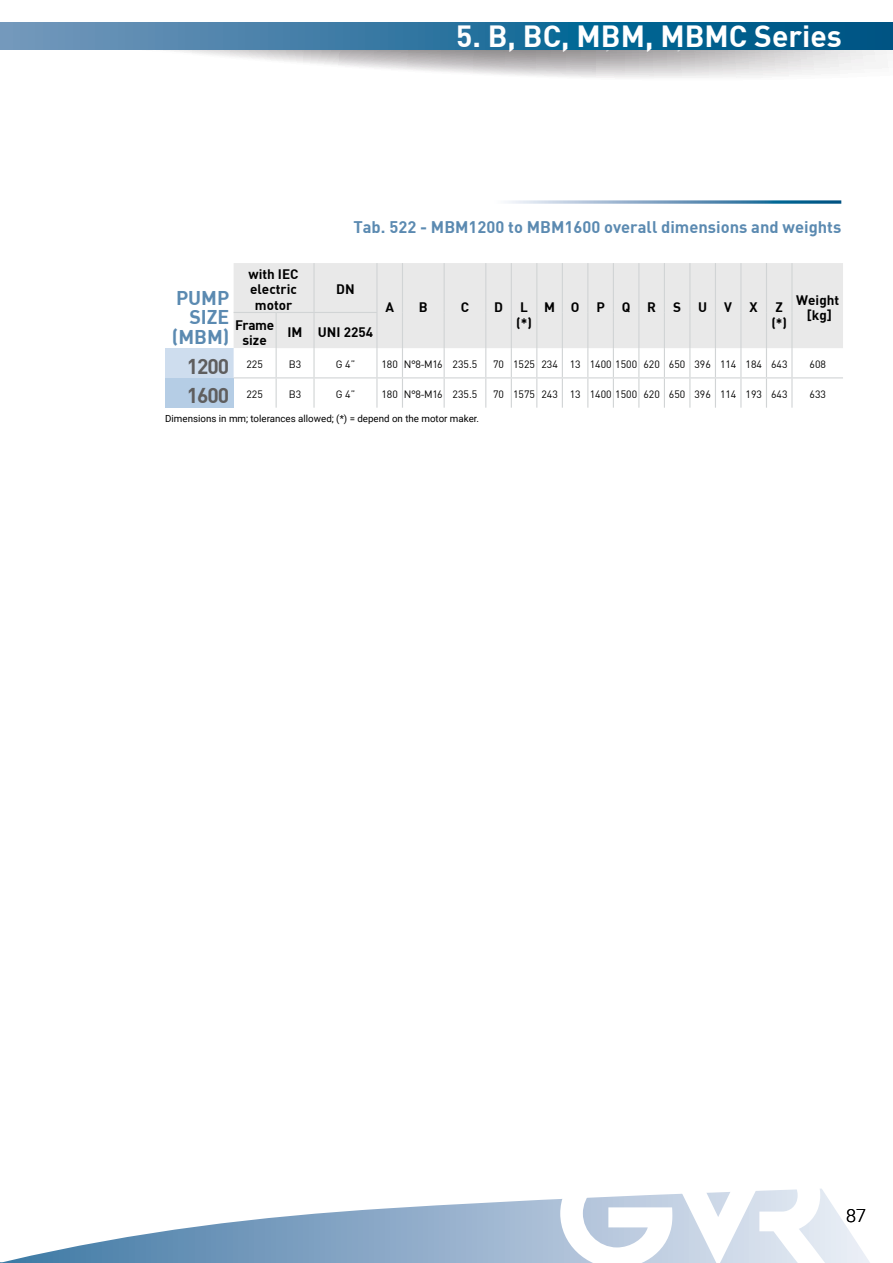
<style>
.page{position:relative;width:893px;height:1263px;background:#fff}
.page>*{position:absolute;margin:0;border:0;box-sizing:border-box;transform-origin:0 0}
.t1{font:30px "DIN Bold";color:#fff}
.t2{font:21px "DIN Bold";letter-spacing:-.05em;color:#5f5e5e}
.t3{font:19.5px/19.5px "DIN Bold";color:#5b8ab1;text-align:right}
.t4{font:300 18px "Roboto";color:#000}
.t5{font:16.5px "DIN Bold";color:#5b8ab1}
.t6{font:13.5px/15.3px "DIN Bold";color:#000;text-align:center}
.t7{font:13.5px/15.3px "DIN Bold";letter-spacing:-.025em;color:#000;text-align:center}
.t8{font:10.5px "DIN";color:#000}
.t9{font:9.75px "Roboto";color:#000}
</style>
<div class="page">
<svg style="left:0;top:1196px;width:870px;height:67px"></svg>
<svg style="left:560px;top:1188px;width:266px;height:75px"></svg>
<svg style="left:171px;top:50px;width:716px;height:28px"></svg>
<svg style="left:0;top:22px;width:893px;height:28px;background:#2c749e"></svg>
<svg style="left:507px;top:200px;width:334px;height:4px"></svg>
<div style="left:234px;top:263px;width:609px;height:85px;background:#e9e9e9"></div>
<div style="left:166px;top:348px;width:68px;height:30px;background:#ceddee"></div>
<div style="left:166px;top:378px;width:68px;height:30px;background:#b5cde5"></div>
<hr style="left:313px;top:263px;width:2px;height:49px;background:#d1d4d5">
<hr style="left:376px;top:263px;width:1px;height:49px;background:#d1d4d5">
<hr style="left:402px;top:263px;width:1px;height:49px;background:#d1d4d5">
<hr style="left:444px;top:263px;width:1px;height:49px;background:#d1d4d5">
<hr style="left:485px;top:263px;width:1px;height:49px;background:#d1d4d5">
<hr style="left:511px;top:263px;width:1px;height:49px;background:#d1d4d5">
<hr style="left:536px;top:263px;width:1px;height:49px;background:#d1d4d5">
<hr style="left:562px;top:263px;width:1px;height:49px;background:#d1d4d5">
<hr style="left:587px;top:263px;width:1px;height:49px;background:#d1d4d5">
<hr style="left:613px;top:263px;width:1px;height:49px;background:#d1d4d5">
<hr style="left:638px;top:263px;width:1px;height:49px;background:#d1d4d5">
<hr style="left:664px;top:263px;width:1px;height:49px;background:#d1d4d5">
<hr style="left:689px;top:263px;width:1px;height:49px;background:#d1d4d5">
<hr style="left:715px;top:263px;width:1px;height:49px;background:#d1d4d5">
<hr style="left:740px;top:263px;width:1px;height:49px;background:#d1d4d5">
<hr style="left:766px;top:263px;width:1px;height:49px;background:#d1d4d5">
<hr style="left:791px;top:263px;width:1px;height:49px;background:#d1d4d5">
<hr style="left:276px;top:312px;width:38px;height:1px;background:#d1d4d5">
<hr style="left:314px;top:312px;width:63px;height:1px;background:#d1d4d5">
<hr style="left:313px;top:313px;width:2px;height:35px;background:#d1d4d5">
<hr style="left:376px;top:313px;width:1px;height:35px;background:#d1d4d5">
<hr style="left:402px;top:312px;width:1px;height:36px;background:#d1d4d5">
<hr style="left:444px;top:312px;width:1px;height:36px;background:#d1d4d5">
<hr style="left:485px;top:312px;width:1px;height:36px;background:#d1d4d5">
<hr style="left:511px;top:312px;width:1px;height:36px;background:#d1d4d5">
<hr style="left:536px;top:312px;width:1px;height:36px;background:#d1d4d5">
<hr style="left:562px;top:312px;width:1px;height:36px;background:#d1d4d5">
<hr style="left:587px;top:312px;width:1px;height:36px;background:#d1d4d5">
<hr style="left:613px;top:312px;width:1px;height:36px;background:#d1d4d5">
<hr style="left:638px;top:312px;width:1px;height:36px;background:#d1d4d5">
<hr style="left:664px;top:312px;width:1px;height:36px;background:#d1d4d5">
<hr style="left:689px;top:312px;width:1px;height:36px;background:#d1d4d5">
<hr style="left:715px;top:312px;width:1px;height:36px;background:#d1d4d5">
<hr style="left:740px;top:312px;width:1px;height:36px;background:#d1d4d5">
<hr style="left:766px;top:312px;width:1px;height:36px;background:#d1d4d5">
<hr style="left:791px;top:312px;width:1px;height:36px;background:#d1d4d5">
<hr style="left:313px;top:348px;width:2px;height:29px;background:#d1d4d5">
<svg style="left:444px;top:348px;width:1px;height:29px"></svg>
<hr style="left:276px;top:377px;width:38px;height:1px;background:#d1d4d5">
<hr style="left:314px;top:377px;width:63px;height:1px;background:#d1d4d5">
<hr style="left:313px;top:378px;width:2px;height:30px;background:#d1d4d5">
<svg style="left:376px;top:348px;width:27px;height:30px"></svg>
<hr style="left:376px;top:378px;width:1px;height:30px;background:#d1d4d5">
<hr style="left:402px;top:377px;width:42px;height:1px;background:#d1d4d5">
<hr style="left:402px;top:378px;width:1px;height:30px;background:#d1d4d5">
<hr style="left:444px;top:377px;width:42px;height:1px;background:#d1d4d5">
<hr style="left:444px;top:378px;width:1px;height:30px;background:#d1d4d5">
<hr style="left:485px;top:378px;width:1px;height:30px;background:#d1d4d5">
<hr style="left:511px;top:378px;width:1px;height:30px;background:#d1d4d5">
<hr style="left:536px;top:378px;width:1px;height:30px;background:#d1d4d5">
<hr style="left:562px;top:378px;width:1px;height:30px;background:#d1d4d5">
<hr style="left:587px;top:378px;width:1px;height:30px;background:#d1d4d5">
<hr style="left:613px;top:378px;width:1px;height:30px;background:#d1d4d5">
<hr style="left:638px;top:378px;width:1px;height:30px;background:#d1d4d5">
<hr style="left:664px;top:378px;width:1px;height:30px;background:#d1d4d5">
<hr style="left:689px;top:378px;width:1px;height:30px;background:#d1d4d5">
<hr style="left:715px;top:378px;width:1px;height:30px;background:#d1d4d5">
<hr style="left:740px;top:378px;width:1px;height:30px;background:#d1d4d5">
<svg style="left:485px;top:348px;width:307px;height:30px"></svg>
<hr style="left:766px;top:378px;width:1px;height:30px;background:#d1d4d5">
<hr style="left:792px;top:377px;width:51px;height:1px;background:#d1d4d5">
<hr style="left:791px;top:378px;width:1px;height:30px;background:#d1d4d5">
<hr style="left:234px;top:312px;width:42px;height:1px;background:#d1d4d5">
<hr style="left:276px;top:313px;width:1px;height:35px;background:#d1d4d5">
<svg style="left:234px;top:348px;width:43px;height:60px"></svg>
<hr style="left:276px;top:378px;width:1px;height:30px;background:#d1d4d5">
<h1 class="t1" style="left:456px;top:16px;width:274px">5. B, BC, MBM, MBM</h1>
<h1 class="t1" style="left:511px;top:16px;width:332px">4. BMF, BCF, BFC Series</h1>
<h3 class="t5" style="left:353px;top:216px;width:489px">Tab. 522 - MBM1200 to MBM1600 overall dimensions and weights</h3>
<p class="t6" style="left:248px;top:266px;width:52px">with IEC electric motor</p>
<p class="t6" style="left:336px;top:281px;width:20px">DN</p>
<h3 class="t3" style="left:172px;top:287px;width:59px">PUMP<br>SIZE (MBM)</h3>
<p class="t6" style="left:385px;top:299px;width:10px">A</p>
<p class="t6" style="left:419px;top:299px;width:10px">B</p>
<p class="t6" style="left:461px;top:299px;width:10px">C</p>
<p class="t6" style="left:494px;top:299px;width:10px">D</p>
<p class="t6" style="left:516px;top:299px;width:17px;text-align:left">L (*)</p>
<p class="t6" style="left:544px;top:299px;width:37px">M O</p>
<p class="t6" style="left:596px;top:299px;width:10px">P</p>
<p class="t6" style="left:622px;top:299px;width:36px">Q R</p>
<p class="t6" style="left:673px;top:299px;width:9px">S</p>
<p class="t6" style="left:698px;top:299px;width:11px">U</p>
<p class="t6" style="left:724px;top:299px;width:9px">V</p>
<p class="t6" style="left:750px;top:299px;width:10px">X</p>
<p class="t6" style="left:771px;top:299px;width:17px">Z (*)</p>
<p class="t6" style="left:796px;top:292px;width:45px">Weight [kg]</p>
<p class="t7" style="left:235px;top:317px;width:41px">Frame size</p>
<p class="t6" style="left:288px;top:324px;width:87px">IM UNI 2254</p>
<h2 class="t2" style="left:187px;top:352px;width:77px">1200 <sup>225</sup></h2>
<p class="t8" style="left:289px;top:358px;width:14px">B3</p>
<p class="t8" style="left:336px;top:358px;width:21px">G 4”</p>
<p class="t8" style="left:381px;top:358px;width:97px">180 N°8-M16 235.5</p>
<p class="t8" style="left:493px;top:358px;width:296px">70 1525 234 13 1400 1500 620 650 396 114 184 643</p>
<p class="t8" style="left:810px;top:358px;width:18px">608</p>
<h2 class="t2" style="left:187px;top:382px;width:77px">1600 <sup>225</sup></h2>
<p class="t8" style="left:289px;top:388px;width:14px">B3</p>
<p class="t8" style="left:336px;top:388px;width:21px">G 4”</p>
<p class="t8" style="left:381px;top:388px;width:97px">180 N°8-M16 235.5</p>
<p class="t8" style="left:493px;top:388px;width:296px">70 1575 243 13 1400 1500 620 650 396 114 193 643</p>
<p class="t8" style="left:810px;top:388px;width:18px">633</p>
<p class="t9" style="left:165px;top:412px;width:315px">Dimensions in mm; tolerances allowed; (*) = depend on the motor maker.</p>
<h3 class="t4" style="left:846px;top:1203px;width:21px">87</h3>
</div>
